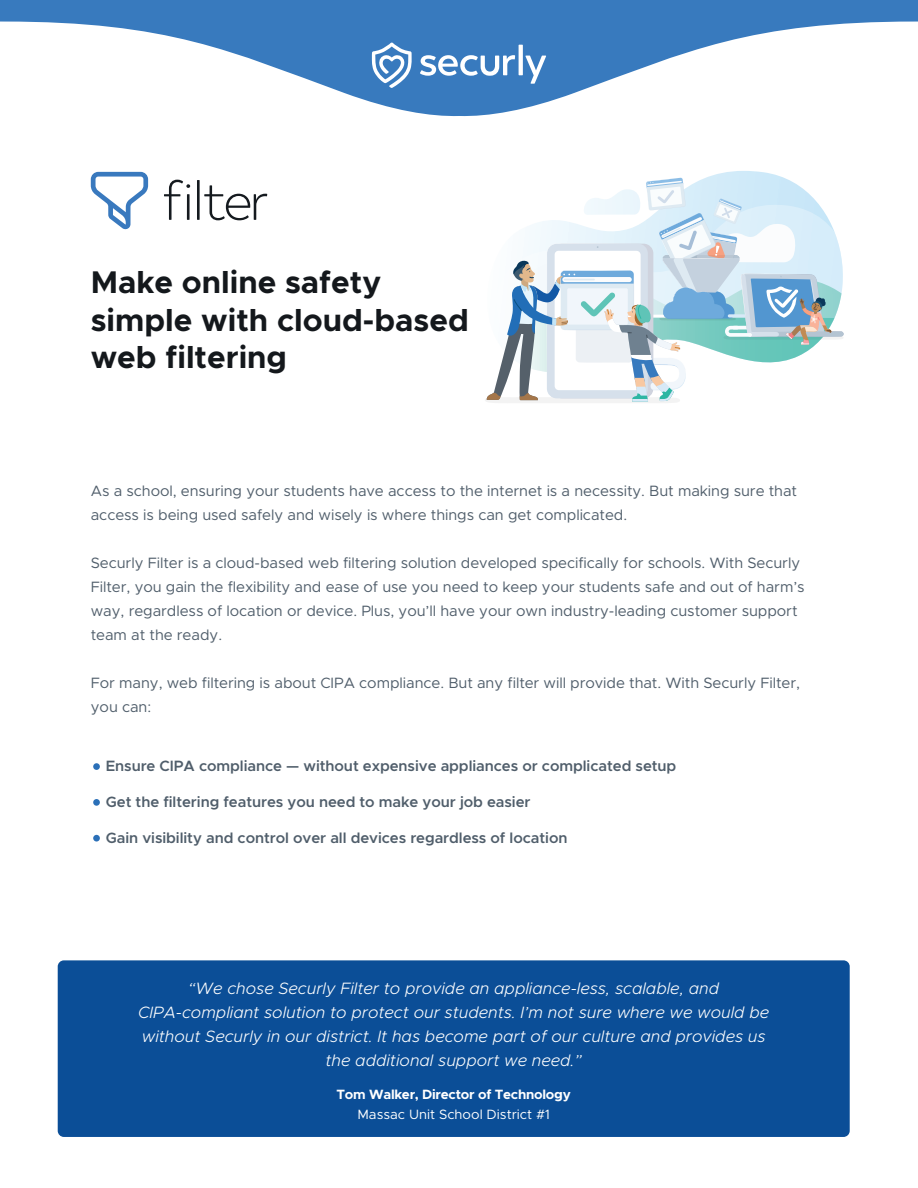
<style>
.page{position:relative;width:918px;height:1188px;background:#fff}
.page>*{position:absolute;margin:0;border:0;box-sizing:border-box;transform-origin:0 0}
.t1{font:700 31.5px/37.8px "Metropolis";color:#14181c}
.t2{font:italic 300 16.5px/24px "Metropolis";color:#fff;text-align:center}
.t3{font:15px/24px "Metropolis";letter-spacing:-.005em;color:#505e6b}
.t4{font:600 15px "Metropolis";letter-spacing:-.005em;color:#505e6b}
.t5{font:700 13.5px "Metropolis";letter-spacing:-.02em;color:#fff}
.t6{font:13.5px "Metropolis";color:#fff}
</style>
<div class="page">
<div style="left:58px;top:960px;width:792px;height:177px;background:#0b4e97;border-radius:6px"></div>
<svg style="left:0;top:0;width:918px;height:117px"></svg>
<svg style="left:372px;top:42px;width:40px;height:46px"></svg>
<svg style="left:519px;top:45px;width:4px;height:30px"></svg>
<svg style="left:525px;top:56px;width:21px;height:28px"></svg>
<svg style="left:420px;top:55px;width:95px;height:21px"></svg>
<div style="left:93px;top:763px;width:7px;height:7px;background:#2b70b8;border-radius:50%"></div>
<div style="left:93px;top:799px;width:7px;height:7px;background:#2b70b8;border-radius:50%"></div>
<div style="left:93px;top:835px;width:7px;height:7px;background:#2b70b8;border-radius:50%"></div>
<svg style="left:91px;top:172px;width:57px;height:58px"></svg>
<svg style="left:164px;top:180px;width:26px;height:40px"></svg>
<svg style="left:197px;top:180px;width:70px;height:40px"></svg>
<svg style="left:679px;top:171px;width:105px;height:7px"></svg>
<svg style="left:485px;top:178px;width:359px;height:225px"></svg>
<h1 class="t1" style="left:91px;top:263px;width:380px">Make online safety simple with cloud-based web filtering</h1>
<p class="t3" style="left:91px;top:479px;width:708px">As a school, ensuring your students have access to the internet is a necessity. But making sure that access is being used safely and wisely is where things can get complicated.</p>
<p class="t3" style="left:91px;top:551px;width:715px">Securly Filter is a cloud-based web filtering solution developed specifically for schools. With Securly Filter, you gain the flexibility and ease of use you need to keep your students safe and out of harm’s way, regardless of location or device. Plus, you’ll have your own industry-leading customer support team at the ready.</p>
<p class="t3" style="left:91px;top:671px;width:711px">For many, web filtering is about CIPA compliance. But any filter will provide that. With Securly Filter, you can:</p>
<p class="t4" style="left:106px;top:756px;width:572px">Ensure CIPA compliance — without expensive appliances or complicated setup</p>
<p class="t4" style="left:106px;top:792px;width:426px">Get the filtering features you need to make your job easier</p>
<p class="t4" style="left:106px;top:828px;width:463px">Gain visibility and control over all devices regardless of location</p>
<p class="t2" style="left:138px;top:976px;width:633px">“We chose Securly Filter to provide an appliance-less, scalable, and CIPA-compliant solution to protect our students. I’m not sure where we would be without Securly in our district. It has become part of our culture and provides us the additional support we need.”</p>
<p class="t5" style="left:337px;top:1086px;width:236px">Tom Walker, Director of Technology</p>
<p class="t6" style="left:357px;top:1106px;width:194px">Massac Unit School District #1</p>
</div>
